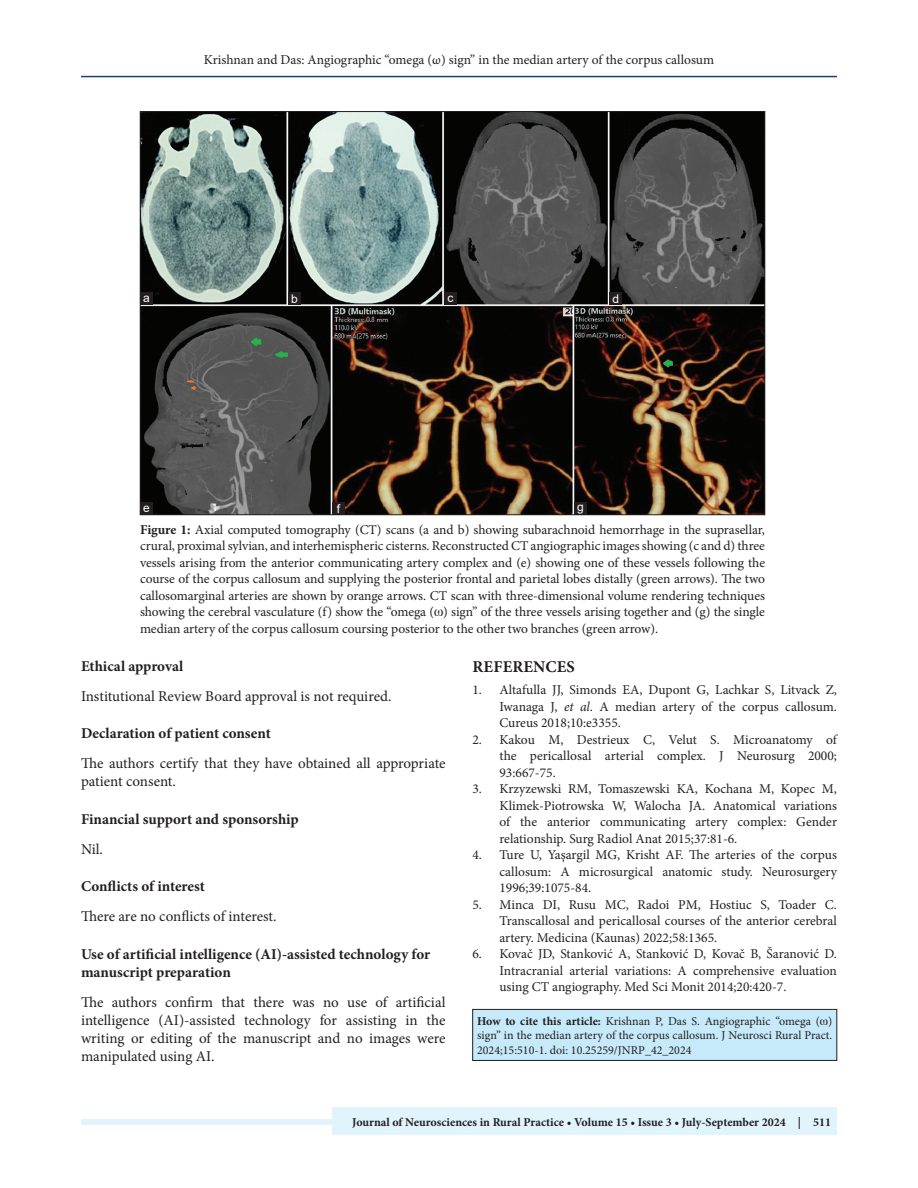
<style>
.page{position:relative;width:918px;height:1188px;background:#fff}
.page>*{position:absolute;margin:0;border:0;box-sizing:border-box;transform-origin:0 0}
.t1{font:700 16.5px "Minion Pro";letter-spacing:.01em;color:#231f20}
.TX{font:15px/18px "Minion Pro";letter-spacing:-.005em;color:#231f20}
.t2{font:700 15px/18px "Minion Pro";color:#231f20}
.REF{font:13.5px/16.5px "Minion Pro";color:#231f20;text-align:justify}
.FGC{font:13.5px/16.5px "Minion Pro";letter-spacing:-.005em;color:#231f20;text-align:justify}
.HTC{font:12px/14.4px "Minion Pro";color:#231f20;text-align:justify}
.JF{font:700 12px "Minion Pro";color:#231f20}
.LABEL{font:12px "Arial";color:#fff}
.s1{font-weight:700}
.s2{font-style:italic}
</style>
<div class="page">
<hr style="left:81px;top:76px;width:756px;height:1px;background:#164077">
<div style="left:81px;top:1119px;width:756px;height:5px;background:#e1f4fc"></div>
<div style="left:333px;top:1107px;width:504px;height:28px;background:#e1f4fc"></div>
<div style="left:473px;top:1009px;width:364px;height:51px;background:#c6eafa"></div>
<div style="left:472px;top:1009px;width:365px;height:52px;border:1px solid #231f20"></div>
<img style="left:142px;top:113px;width:621px;height:400px">
<div style="left:609px;top:292px;width:13px;height:13px;background:#231f20"></div>
<div style="left:444px;top:292px;width:13px;height:13px;background:#231f20"></div>
<div style="left:574px;top:502px;width:13px;height:13px;background:#231f20"></div>
<div style="left:288px;top:292px;width:13px;height:13px;background:#231f20"></div>
<div style="left:332px;top:502px;width:13px;height:13px;background:#231f20"></div>
<div style="left:140px;top:292px;width:13px;height:13px;background:#231f20"></div>
<div style="left:140px;top:502px;width:13px;height:13px;background:#231f20"></div>
<p class="FGC" style="left:204px;top:51px;width:512px">Krishnan and Das: Angiographic “omega (ω) sign” in the median artery of the corpus callosum</p>
<p class="LABEL" style="left:143px;top:289px;width:8px">a</p>
<p class="LABEL" style="left:143px;top:499px;width:8px">e</p>
<p class="LABEL" style="left:291px;top:290px;width:8px">b</p>
<p class="LABEL" style="left:337px;top:500px;width:5px">f</p>
<p class="LABEL" style="left:448px;top:289px;width:7px">c</p>
<p class="LABEL" style="left:612px;top:290px;width:8px">d</p>
<p class="LABEL" style="left:577px;top:498px;width:8px">g</p>
<p class="FGC" style="left:140px;top:521px;width:627px"><span class="s1">Figure 1:</span> Axial computed tomography (CT) scans (a and b) showing subarachnoid hemorrhage in the suprasellar, crural, proximal sylvian, and interhemispheric cisterns. Reconstructed CT angiographic images showing (c and d) three vessels arising from the anterior communicating artery complex and (e) showing one of these vessels following the course of the corpus callosum and supplying the posterior frontal and parietal lobes distally (green arrows). The two callosomarginal arteries are shown by orange arrows. CT scan with three-dimensional volume rendering techniques showing the cerebral vasculature (f) show the “omega ( ) sign” of the three vessels arising together and (g) the single median artery of the corpus callosum coursing posterior to the other two branches (green arrow).</p>
<h2 class="t2" style="left:81px;top:657px;width:104px">Ethical approval</h2>
<p class="TX" style="left:81px;top:687px;width:312px">Institutional Review Board approval is not required.</p>
<h2 class="t2" style="left:81px;top:724px;width:191px">Declaration of patient consent</h2>
<p class="TX" style="left:81px;top:754px;width:366px">The authors certify that they have obtained all appropriate patient consent.</p>
<h2 class="t2" style="left:81px;top:810px;width:219px">Financial support and sponsorship</h2>
<p class="TX" style="left:81px;top:840px;width:24px">Nil.</p>
<h2 class="t2" style="left:81px;top:877px;width:125px">Conflicts of interest</h2>
<p class="TX" style="left:81px;top:907px;width:197px">There are no conflicts of interest.</p>
<h2 class="t2" style="left:81px;top:945px;width:351px">Use of artificial intelligence (AI)-assisted technology for manuscript preparation</h2>
<p class="TX" style="left:81px;top:993px;width:366px;text-align:justify">The authors confirm that there was no use of artificial intelligence (AI)-assisted technology for assisting in the writing or editing of the manuscript and no images were manipulated using AI.</p>
<h1 class="t1" style="left:473px;top:655px;width:104px">REFERENCES</h1>
<p class="REF" style="left:500px;top:682px;width:339px;text-indent:-27px">1. Altafulla JJ, Simonds EA, Dupont G, Lachkar S, Litvack Z, Iwanaga J, <span class="s2">et al</span>. A median artery of the corpus callosum.<br>Cureus 2018;10:e3355.</p>
<p class="REF" style="left:500px;top:731px;width:339px;text-indent:-27px">2. Kakou M, Destrieux C, Velut S. Microanatomy of the pericallosal arterial complex. J Neurosurg 2000; 93:667-75.</p>
<p class="REF" style="left:500px;top:781px;width:339px;text-indent:-27px">3. Krzyzewski RM, Tomaszewski KA, Kochana M, Kopec M, Klimek-Piotrowska W, Walocha JA. Anatomical variations of the anterior communicating artery complex: Gender relationship. Surg Radiol Anat 2015;37:81-6.</p>
<p class="REF" style="left:500px;top:847px;width:339px;text-indent:-27px">4. Ture U, Yaşargil MG, Krisht AF. The arteries of the corpus callosum: A microsurgical anatomic study. Neurosurgery 1996;39:1075-84.</p>
<p class="REF" style="left:500px;top:896px;width:339px;text-indent:-27px">5. Minca DI, Rusu MC, Radoi PM, Hostiuc S, Toader C.<br>Transcallosal and pericallosal courses of the anterior cerebral artery. Medicina (Kaunas) 2022;58:1365.</p>
<p class="REF" style="left:500px;top:946px;width:339px;text-indent:-27px">6. Kovač JD, Stanković A, Stanković D, Kovač B, Šaranović D.<br>Intracranial arterial variations: A comprehensive evaluation using CT angiography. Med Sci Monit 2014;20:420-7.</p>
<p class="HTC" style="left:477px;top:1014px;width:357px"><span class="s1">How to cite this article:</span> Krishnan P, Das S. Angiographic “omega ( ) sign” in the median artery of the corpus callosum. J Neurosci Rural Pract.<br>2024;15:510-1. doi: 10.25259/JNRP_42_2024</p>
<p class="JF" style="left:352px;top:1114px;width:480px">Journal of Neurosciences in Rural Practice • Volume 15 • Issue 3 • July-September 2024 | 511</p>
</div>
